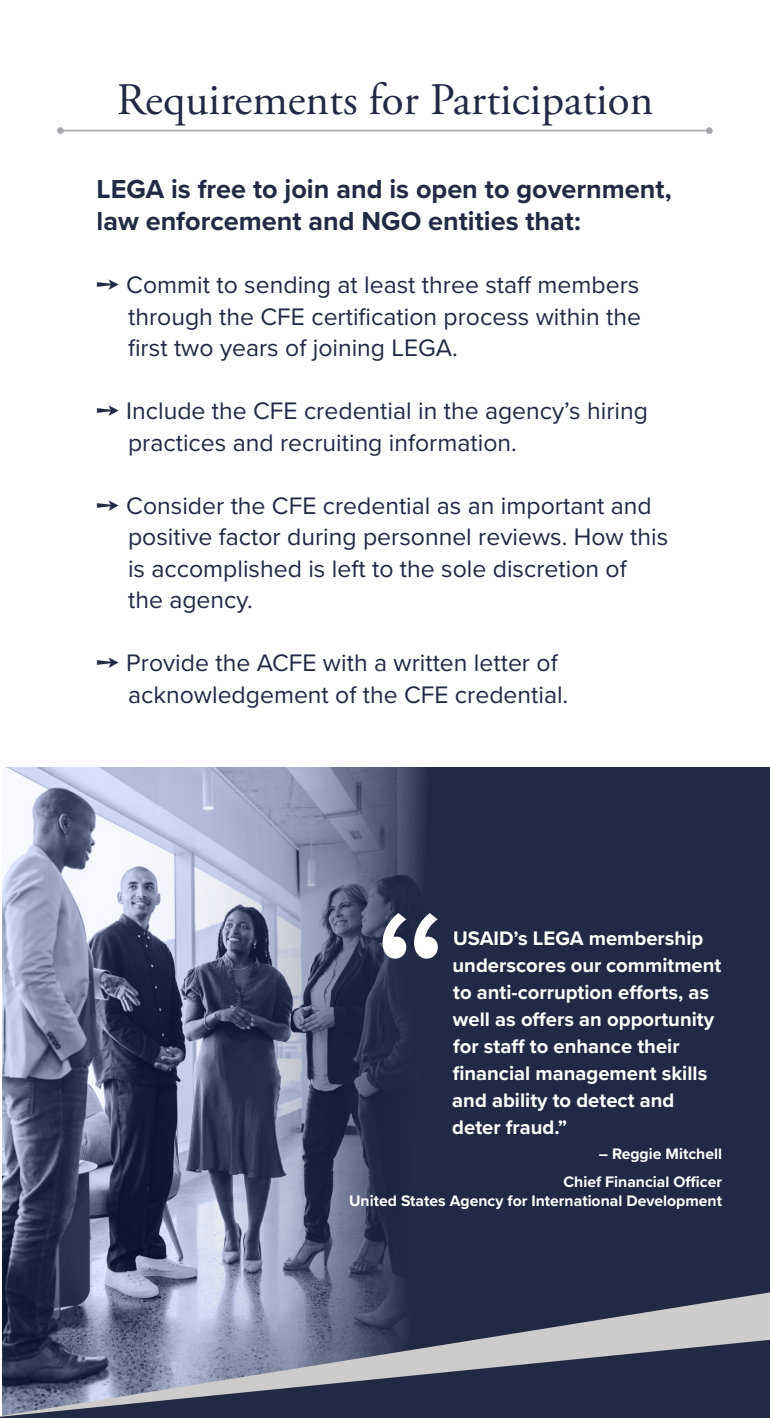
<style>
.page{position:relative;width:770px;height:1418px;background:#fff}
.page>*{position:absolute;margin:0;border:0;box-sizing:border-box;transform-origin:0 0}
.t1{font:45px "Adobe Garamond Pro";color:#222944}
.t2{font:700 27px/31.5px "Proxima Nova";color:#212944}
.t3{font:24.75px/31.5px "Proxima Nova";color:#212944}
.t4{font:700 20.25px/27px "Proxima Nova";color:#fff}
.t5{font:700 15.75px/27.7px "Proxima Nova";color:#fff;text-align:right}
.s1{color:#222944}
</style>
<div class="page">
<div style="left:3px;top:767px;width:767px;height:651px;background:#222944"></div>
<img style="left:3px;top:767px;width:427px;height:525px">
<svg style="left:1px;top:1292px;width:769px;height:124px"></svg>
<hr style="left:60px;top:130px;width:649px;height:1px;background:#a7a9ac">
<div style="left:706px;top:127px;width:6px;height:7px;background:#a7a9ac;border-radius:50%"></div>
<div style="left:57px;top:127px;width:7px;height:7px;background:#a7a9ac;border-radius:50%"></div>
<svg style="left:382px;top:913px;width:56px;height:45px"></svg>
<h1 class="t1" style="left:117px;top:72px;width:538px">Requirements for Participation</h1>
<p class="t2" style="left:96px;top:173px;width:576px">LEGA is free to join and is open to government, law enforcement and NGO entities that:</p>
<p class="t3" style="left:128px;top:268px;width:514px;text-align:justify;text-indent:-32px"><span class="s1">➙</span> Commit to sending at least three staff members through the CFE certification process within the first two years of joining LEGA.</p>
<p class="t3" style="left:128px;top:394px;width:521px;text-indent:-32px"><span class="s1">➙</span> Include the CFE credential in the agency’s hiring practices and recruiting information.</p>
<p class="t3" style="left:128px;top:488px;width:541px;text-indent:-32px"><span class="s1">➙</span> Consider the CFE credential as an important and positive factor during personnel reviews. How this is accomplished is left to the sole discretion of<br>the agency.</p>
<p class="t3" style="left:128px;top:646px;width:442px;text-indent:-32px"><span class="s1">➙</span> Provide the ACFE with a written letter of acknowledgement of the CFE credential.</p>
<p class="t4" style="left:452px;top:924px;width:270px">USAID’s LEGA membership underscores our commitment to anti-corruption efforts, as well as offers an opportunity for staff to enhance their financial management skills and ability to detect and deter fraud.”</p>
<p class="t5" style="left:563px;top:1139px;width:160px">– Reggie Mitchell<br>Chief Financial Officer</p>
<p class="t5" style="left:349px;top:1186px;width:374px">United States Agency for International Development</p>
</div>
